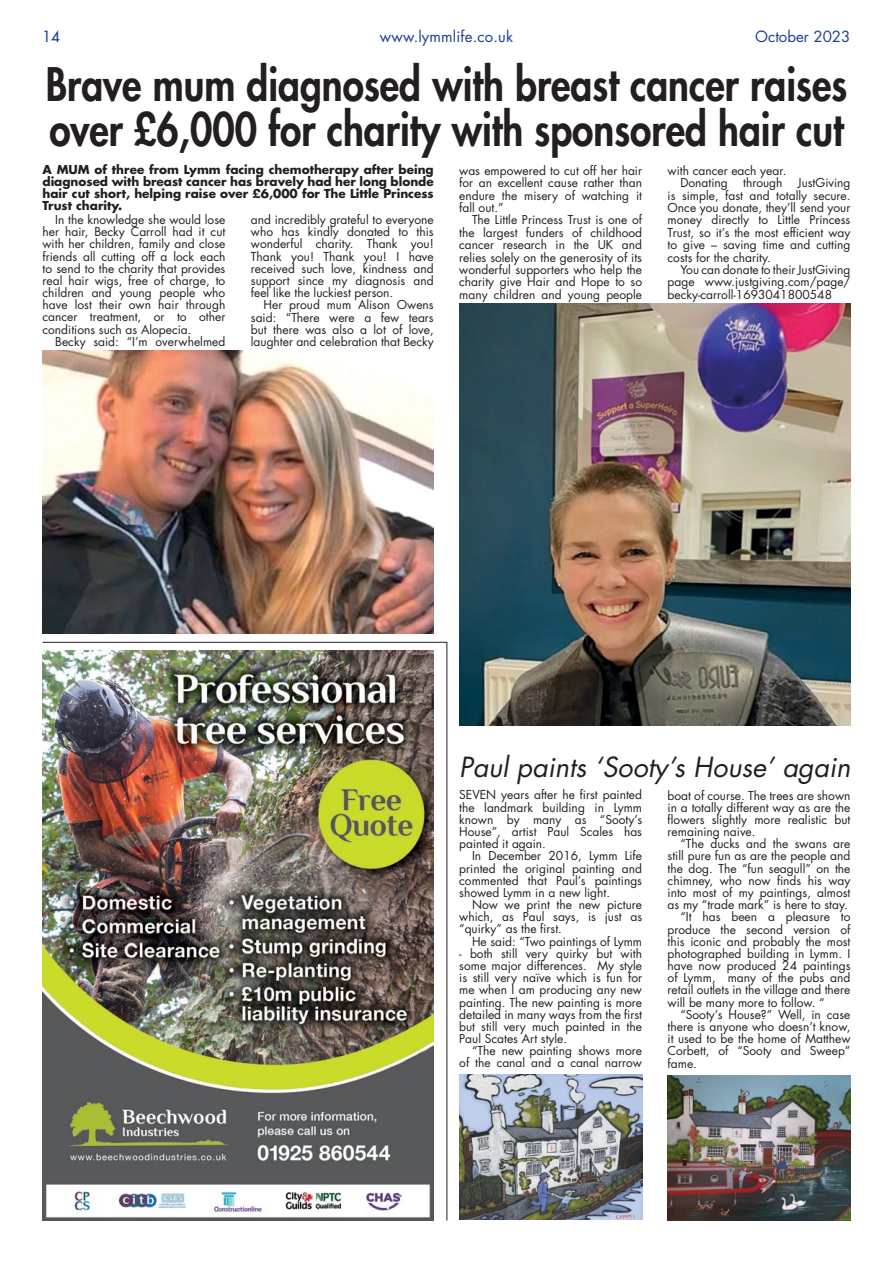
<style>
.page{position:relative;width:893px;height:1263px;background:#fff}
.page>*{position:absolute;margin:0;border:0;box-sizing:border-box;transform-origin:0 0}
.t1{font:800 45px/45px "Futura Std";color:#231f20;scale:.86 1}
.t2{font:italic 27px "Futura Std";color:#231f20}
.t3{font:15px "Futura Std";letter-spacing:.01em;color:#1c3e94}
.t4{font:500 15px "Futura Std";color:#1c3e94}
.t5{font:12px/12.1px "Futura Std";color:#231f20;text-align:justify}
.t6{font:700 12px/12px "Futura Std";color:#231f20;text-align:justify}
</style>
<div class="page">
<hr style="left:43px;top:642px;width:404px;height:1px;background:#231f20">
<hr style="left:447px;top:642px;width:1px;height:578px;background:#231f20">
<img style="left:43px;top:651px;width:391px;height:569px">
<img style="left:459px;top:303px;width:391px;height:423px">
<img style="left:43px;top:351px;width:391px;height:283px">
<img style="left:459px;top:1075px;width:183px;height:144px">
<img style="left:668px;top:1076px;width:182px;height:144px">
<p class="t4" style="left:43px;top:27px;width:19px">14</p>
<p class="t3" style="left:380px;top:27px;width:135px">www.lymmlife.co.uk</p>
<p class="t3" style="left:755px;top:27px;width:97px">October 2023</p>
<h1 class="t1" style="left:46px;top:62px;width:933px">Brave mum diagnosed with breast cancer raises over £6,000 for charity with sponsored hair cut</h1>
<p class="t6" style="left:43px;top:163px;width:393px">A MUM of three from Lymm facing chemotherapy after being diagnosed with breast cancer has bravely had her long blonde hair cut short, helping raise over £6,000 for The Little Princess Trust charity.</p>
<p class="t5" style="left:43px;top:214px;width:184px;text-indent:13px">In the knowledge she would lose her hair, Becky Carroll had it cut with her children, family and close friends all cutting off a lock each to send to the charity that provides real hair wigs, free of charge, to children and young people who have lost their own hair through cancer treatment, or to other conditions such as Alopecia.</p>
<p class="t5" style="left:55px;top:335px;width:172px">Becky said: “I’m overwhelmed</p>
<p class="t5" style="left:251px;top:214px;width:184px">and incredibly grateful to everyone who has kindly donated to this wonderful charity. Thank you!<br>Thank you! Thank you! I have received such love, kindness and support since my diagnosis and feel like the luckiest person.</p>
<p class="t5" style="left:251px;top:299px;width:184px;text-indent:13px">Her proud mum Alison Owens said: “There were a few tears but there was also a lot of love, laughter and celebration that Becky</p>
<p class="t5" style="left:459px;top:164px;width:184px">was empowered to cut off her hair for an excellent cause rather than endure the misery of watching it fall out.”</p>
<p class="t5" style="left:459px;top:214px;width:184px;text-indent:13px">The Little Princess Trust is one of the largest funders of childhood cancer research in the UK and relies solely on the generosity of its wonderful supporters who help the charity give Hair and Hope to so many children and young people</p>
<p class="t5" style="left:680px;top:164px;width:108px;text-indent:-13px">with cancer each year.<br>Donating</p>
<p class="t5" style="left:743px;top:177px;width:41px">through</p>
<p class="t5" style="left:668px;top:177px;width:184px;text-indent:130px">JustGiving is simple, fast and totally secure.<br>Once you donate, they’ll send your money directly to Little Princess Trust, so it’s the most efficient way to give – saving time and cutting costs for the charity.</p>
<p class="t5" style="left:668px;top:263px;width:184px;text-indent:13px">You can donate to their JustGiving page www.justgiving.com/page/ becky-carroll-1693041800548</p>
<h2 class="t2" style="left:459px;top:750px;width:393px">Paul paints ‘Sooty’s House’ again</h2>
<p class="t5" style="left:459px;top:789px;width:184px">SEVEN years after he first painted the landmark building in Lymm known by many as “Sooty’s House”, artist Paul Scales has painted it again.</p>
<p class="t5" style="left:459px;top:850px;width:184px;text-indent:13px">In December 2016, Lymm Life printed the original painting and commented that Paul’s paintings showed Lymm in a new light.</p>
<p class="t5" style="left:459px;top:899px;width:184px;text-indent:13px">Now we print the new picture which, as Paul says, is just as “quirky” as the first.</p>
<p class="t5" style="left:472px;top:935px;width:172px">He said: “Two paintings of Lymm</p>
<p class="t5" style="left:459px;top:947px;width:184px">- both still very quirky but with some major differences. My style is still very naïve which is fun for me when I am producing any new painting. The new painting is more detailed in many ways from the first but still very much painted in the Paul Scates Art style.</p>
<p class="t5" style="left:459px;top:1045px;width:184px;text-align:right">“The new painting shows more of the canal and a canal narrow</p>
<p class="t5" style="left:668px;top:789px;width:184px">boat of course. The trees are shown in a totally different way as are the flowers slightly more realistic but remaining naive.</p>
<p class="t5" style="left:680px;top:838px;width:172px">“The ducks and the swans are</p>
<p class="t5" style="left:668px;top:850px;width:184px">still pure fun as are the people and</p>
<p class="t5" style="left:668px;top:862px;width:184px">the dog. The “fun seagull” on the</p>
<p class="t5" style="left:668px;top:874px;width:184px">chimney, who now finds his way</p>
<p class="t5" style="left:668px;top:886px;width:184px">into most of my paintings, almost</p>
<p class="t5" style="left:668px;top:899px;width:182px">as my “trade mark” is here to stay.</p>
<p class="t5" style="left:680px;top:911px;width:172px">“It has been a pleasure to</p>
<p class="t5" style="left:668px;top:923px;width:184px">produce the second version of</p>
<p class="t5" style="left:668px;top:935px;width:184px">this iconic and probably the most</p>
<p class="t5" style="left:668px;top:947px;width:184px">photographed building in Lymm. I</p>
<p class="t5" style="left:668px;top:960px;width:184px">have now produced 24 paintings</p>
<p class="t5" style="left:668px;top:972px;width:184px">of Lymm, many of the pubs and</p>
<p class="t5" style="left:668px;top:984px;width:184px">retail outlets in the village and there</p>
<p class="t5" style="left:668px;top:996px;width:159px">will be many more to follow. “</p>
<p class="t5" style="left:680px;top:1008px;width:172px">“Sooty’s House?” Well, in case</p>
<p class="t5" style="left:668px;top:1020px;width:184px">there is anyone who doesn’t know,</p>
<p class="t5" style="left:668px;top:1033px;width:184px">it used to be the home of Matthew</p>
<p class="t5" style="left:668px;top:1045px;width:184px">Corbett, of “Sooty and Sweep”</p>
<p class="t5" style="left:668px;top:1057px;width:31px">fame.</p>
</div>
